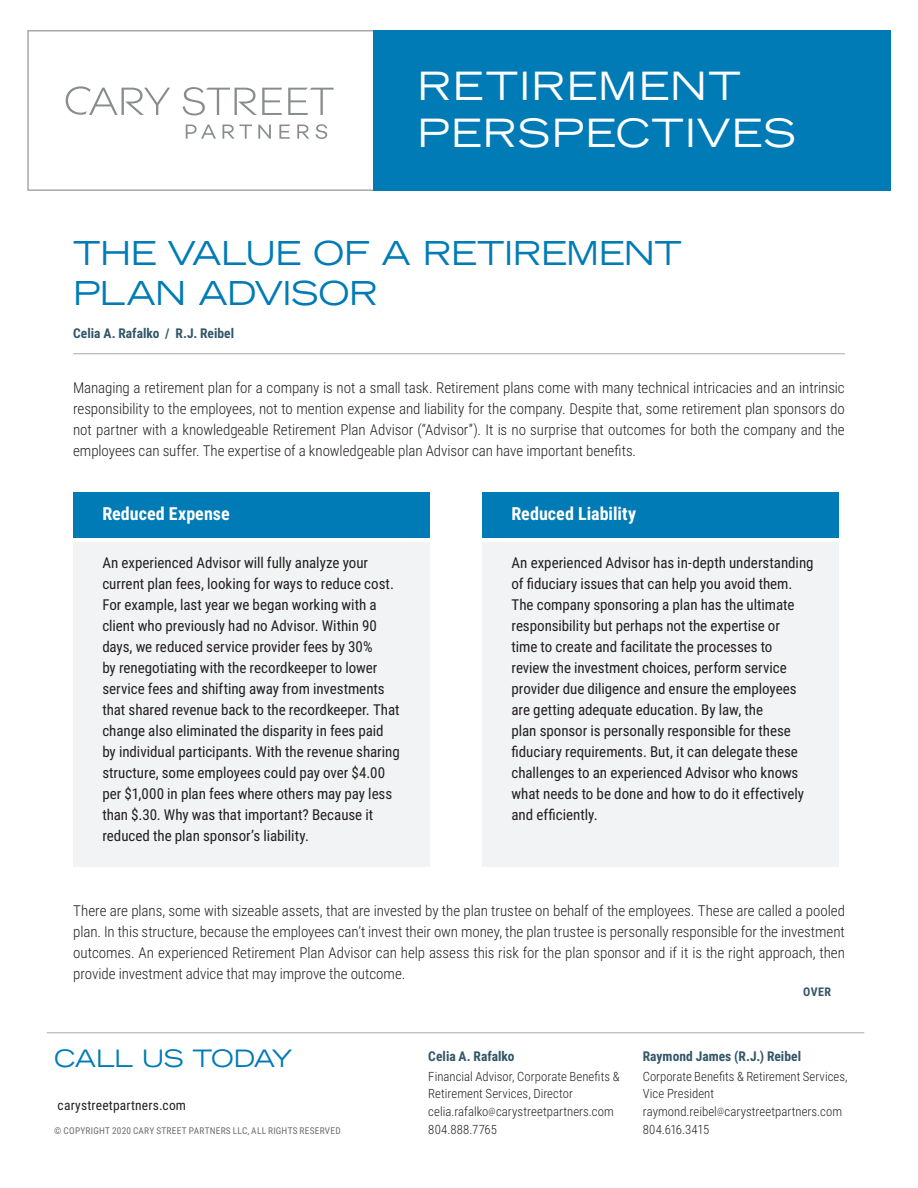
<style>
.page{position:relative;width:918px;height:1188px;background:#fff}
.page>*{position:absolute;margin:0;border:0;box-sizing:border-box;transform-origin:0 0}
.t1{font:expanded 39px/46.8px "Trade Gothic LT Std";letter-spacing:.03em;color:#fff}
.t2{font:expanded 33px/39.6px "Trade Gothic LT Std";letter-spacing:-.015em;color:#007bb6}
.t3{font:expanded 24px "Trade Gothic LT Std";letter-spacing:-.025em;color:#007bb6}
.t4{font:700 18px "Roboto Condensed";letter-spacing:.005em;color:#fff}
.t5{font:15px/21px "Roboto Condensed";letter-spacing:-.005em;color:#231f20}
.t6{font:300 15px/21px "Roboto Condensed";letter-spacing:-.005em;color:#231f20;text-align:justify}
.t7{font:700 13.5px "Roboto Condensed";color:#335768}
.t8{font:13.5px "Roboto Condensed";letter-spacing:.015em;color:#231f20}
.t9{font:300 12.75px/16.5px "Roboto Condensed";letter-spacing:.005em;color:#231f20}
.t10{font:700 12px "Roboto Condensed";color:#335768}
.t11{font:9.3px "Roboto Condensed";letter-spacing:.025em;color:#6c6d70}
.s1{font-size:9px}
</style>
<div class="page">
<div style="left:482px;top:542px;width:357px;height:325px;background:#f2f3f4"></div>
<div style="left:73px;top:542px;width:357px;height:325px;background:#f2f3f4"></div>
<hr style="left:47px;top:1032px;width:817px;height:1px;background:#a8a9a5">
<hr style="left:73px;top:353px;width:772px;height:1px;background:#a8a9a5">
<div style="left:482px;top:492px;width:357px;height:46px;background:#007bb6"></div>
<div style="left:73px;top:492px;width:357px;height:46px;background:#007bb6"></div>
<div style="left:374px;top:30px;width:517px;height:161px;background:#007bb6"></div>
<svg style="left:288px;top:88px;width:46px;height:27px"></svg>
<svg style="left:186px;top:125px;width:30px;height:14px"></svg>
<svg style="left:223px;top:125px;width:29px;height:14px"></svg>
<svg style="left:258px;top:125px;width:13px;height:14px"></svg>
<svg style="left:279px;top:125px;width:11px;height:14px"></svg>
<svg style="left:297px;top:125px;width:12px;height:14px"></svg>
<svg style="left:316px;top:124px;width:11px;height:15px"></svg>
<svg style="left:183px;top:87px;width:99px;height:28px"></svg>
<svg style="left:66px;top:86px;width:104px;height:29px"></svg>
<h1 class="t1" style="left:418px;top:62px;width:380px">RETIREMENT<br>PERSPECTIVES</h1>
<h2 class="t2" style="left:73px;top:233px;width:610px">THE VALUE OF A RETIREMENT<br>PLAN ADVISOR</h2>
<p class="t7" style="left:73px;top:323px;width:163px">Celia A. Rafalko / R.J. Reibel</p>
<p class="t6" style="left:73px;top:377px;width:773px">Managing a retirement plan for a company is not a small task. Retirement plans come with many technical intricacies and an intrinsic responsibility to the employees, not to mention expense and liability for the company. Despite that, some retirement plan sponsors do not partner with a knowledgeable Retirement Plan Advisor (“Advisor”). It is no surprise that outcomes for both the company and the employees can suffer. The expertise of a knowledgeable plan Advisor can have important benefits.</p>
<p class="t4" style="left:102px;top:501px;width:129px">Reduced Expense</p>
<p class="t5" style="left:102px;top:552px;width:299px">An experienced Advisor will fully analyze your current plan fees, looking for ways to reduce cost.<br>For example, last year we began working with a client who previously had no Advisor. Within 90 days, we reduced service provider fees by 30%<br>by renegotiating with the recordkeeper to lower service fees and shifting away from investments that shared revenue back to the recordkeeper. That change also eliminated the disparity in fees paid by individual participants. With the revenue sharing structure, some employees could pay over $4.00 per $1,000 in plan fees where others may pay less than $.30. Why was that important? Because it reduced the plan sponsor’s liability.</p>
<p class="t4" style="left:512px;top:501px;width:126px">Reduced Liability</p>
<p class="t5" style="left:512px;top:552px;width:304px">An experienced Advisor has in-depth understanding of fiduciary issues that can help you avoid them.<br>The company sponsoring a plan has the ultimate responsibility but perhaps not the expertise or<br>time to create and facilitate the processes to review the investment choices, perform service provider due diligence and ensure the employees are getting adequate education. By law, the<br>plan sponsor is personally responsible for these fiduciary requirements. But, it can delegate these challenges to an experienced Advisor who knows what needs to be done and how to do it effectively and efficiently.</p>
<p class="t6" style="left:73px;top:899px;width:773px">There are plans, some with sizeable assets, that are invested by the plan trustee on behalf of the employees. These are called a pooled plan. In this structure, because the employees can’t invest their own money, the plan trustee is personally responsible for the investment outcomes. An experienced Retirement Plan Advisor can help assess this risk for the plan sponsor and if it is the right approach, then provide investment advice that may improve the outcome.</p>
<h3 class="t3" style="left:54px;top:1042px;width:240px">CALL US TODAY</h3>
<p class="t8" style="left:58px;top:1096px;width:130px">carystreetpartners.com</p>
<p class="t11" style="left:54px;top:1124px;width:288px">© COPYRIGHT 2020 CARY STREET PARTNERS LLC, ALL RIGHTS RESERVED</p>
<p class="t7" style="left:428px;top:1047px;width:88px">Celia A. Rafalko</p>
<p class="t9" style="left:428px;top:1068px;width:193px">Financial Advisor, Corporate Benefits &amp;<br>Retirement Services, Director</p>
<p class="t9" style="left:428px;top:1101px;width:187px;line-height:18.8px">celia.rafalko<span class="s1">@</span>carystreetpartners.com<br>804.888.7765</p>
<p class="t10" style="left:803px;top:983px;width:29px">OVER</p>
<p class="t7" style="left:643px;top:1047px;width:160px">Raymond James (R.J.) Reibel</p>
<p class="t9" style="left:643px;top:1068px;width:206px">Corporate Benefits &amp; Retirement Services,<br>Vice President</p>
<p class="t9" style="left:643px;top:1101px;width:201px;line-height:18.8px">raymond.reibel<span class="s1">@</span>carystreetpartners.com<br>804.616.3415</p>
</div>
